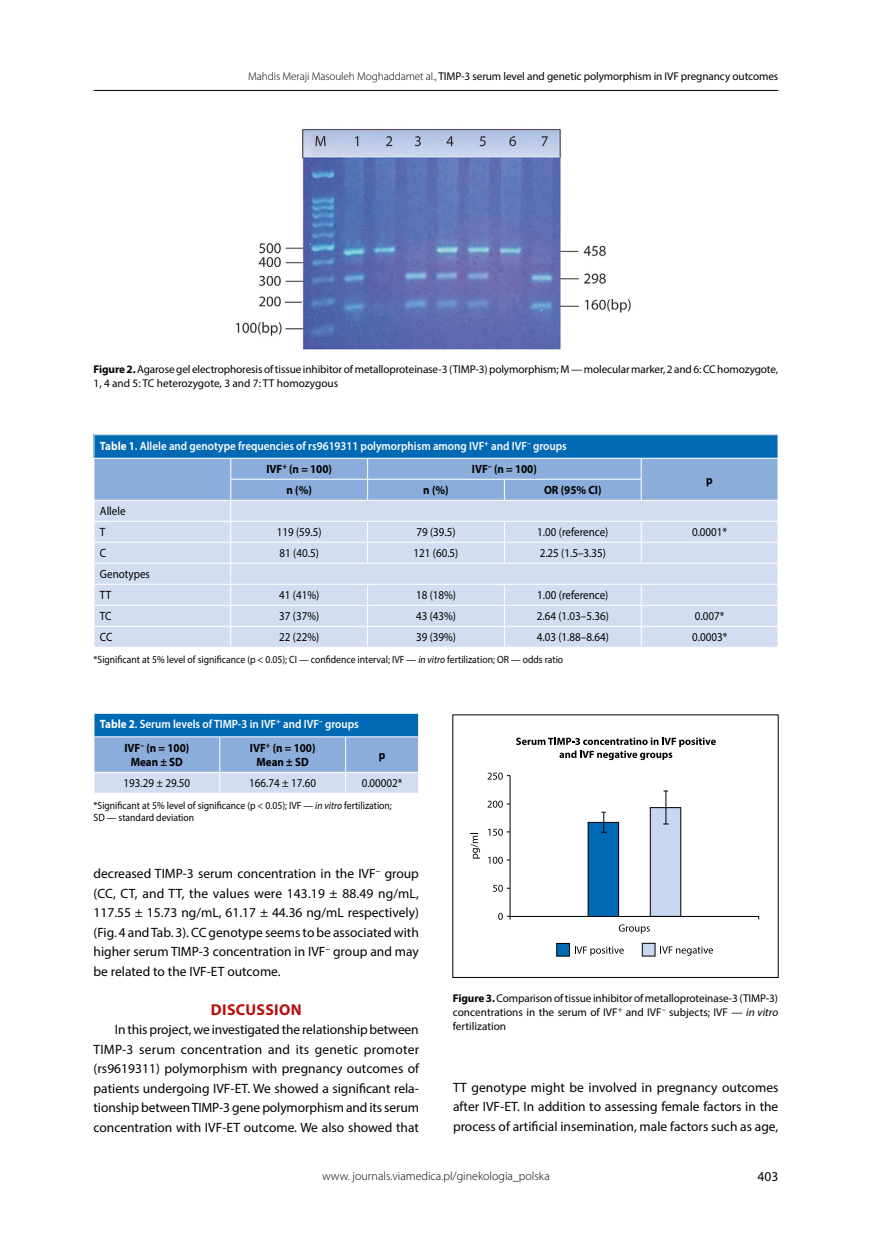
<style>
.page{position:relative;width:872px;height:1234px;background:#fff}
.page>*{position:absolute;margin:0;border:0;box-sizing:border-box;transform-origin:0 0}
.t1{font:700 15.75px "Myriad Pro";letter-spacing:.02em;color:#b70e0c}
.t2{font:13.5px/19.5px "Myriad Pro";color:#000;text-align:justify}
.t3{font:12px/21px "Myriad Pro";color:#000;scale:.92 1}
.t4{font:600 12px "Myriad Pro";color:#fff;scale:.92 1}
.t5{font:700 12px/14.4px "Myriad Pro";color:#000;text-align:center;scale:.92 1}
.t6{font:300 12px "Myriad Pro";color:#000}
.t7{font:11.25px/14.2px "Myriad Pro";letter-spacing:-.01em;color:#000}
.t8{font:10.5px/12.6px "Myriad Pro";color:#000;scale:.92 1}
.s1{font-weight:300}
.s2{font-weight:700}
.s3{font-style:italic}
</style>
<div class="page">
<hr style="left:94px;top:90px;width:684px;height:1px;background:#000">
<img style="left:235px;top:129px;width:396px;height:221px">
<svg style="left:94px;top:435px;width:684px;height:211px;background:#b0c8e7"></svg>
<hr style="left:641px;top:500px;width:137px;height:1px;background:#fff">
<hr style="left:504px;top:500px;width:137px;height:1px;background:#fff">
<hr style="left:367px;top:500px;width:137px;height:1px;background:#fff">
<hr style="left:231px;top:500px;width:136px;height:1px;background:#fff">
<hr style="left:94px;top:500px;width:137px;height:1px;background:#fff">
<svg style="left:94px;top:713px;width:325px;height:80px;background:#79a8d7"></svg>
<hr style="left:345px;top:736px;width:74px;height:1px;background:#fff">
<hr style="left:418px;top:737px;width:1px;height:34px;background:#fff">
<hr style="left:220px;top:736px;width:125px;height:1px;background:#fff">
<hr style="left:94px;top:736px;width:126px;height:1px;background:#fff">
<hr style="left:94px;top:737px;width:1px;height:34px;background:#fff">
<hr style="left:345px;top:771px;width:74px;height:1px;background:#fff">
<hr style="left:220px;top:771px;width:125px;height:1px;background:#fff">
<hr style="left:94px;top:771px;width:126px;height:1px;background:#fff">
<svg style="left:487px;top:772px;width:273px;height:161px"></svg>
<svg style="left:470px;top:833px;width:10px;height:25px"></svg>
<svg style="left:575px;top:946px;width:49px;height:9px"></svg>
<div style="left:556px;top:943px;width:13px;height:12px;background:#0069b4"></div>
<div style="left:556px;top:942px;width:14px;height:14px;border:1px solid #000"></div>
<div style="left:642px;top:943px;width:13px;height:12px;background:#c8d7ef"></div>
<div style="left:642px;top:942px;width:13px;height:14px;border:1px solid #000"></div>
<svg style="left:660px;top:946px;width:53px;height:9px"></svg>
<svg style="left:516px;top:737px;width:200px;height:23px"></svg>
<p class="t7" style="left:248px;top:69px;width:532px"><span class="s1">Mahdis Meraji Masouleh Moghaddamet al.,</span> TIMP-3 serum level and genetic polymorphism in IVF pregnancy outcomes</p>
<p class="t7" style="left:94px;top:361px;width:686px"><span class="s2">Figure 2.</span> Agarose gel electrophoresis of tissue inhibitor of metalloproteinase-3 (TIMP-3) polymorphism; M — molecular marker, 2 and 6: CC homozygote,<br>1, 4 and 5: TC heterozygote, 3 and 7: TT homozygous</p>
<p class="t4" style="left:100px;top:438px;width:509px"><span class="s2">Table 1</span>. Allele and genotype frequencies of rs9619311 polymorphism among IVF<sup>+</sup> and IVF<sup>–</sup> groups</p>
<p class="t5" style="left:266px;top:458px;width:73px;line-height:21px">IVF<sup>+</sup> (n = 100) n (%)</p>
<p class="t5" style="left:472px;top:461px;width:72px">IVF<sup>–</sup> (n = 100)</p>
<p class="t5" style="left:423px;top:482px;width:29px">n (%)</p>
<p class="t5" style="left:544px;top:482px;width:64px">OR (95% CI)</p>
<p class="t5" style="left:706px;top:472px;width:9px">p</p>
<p class="t3" style="left:100px;top:500px;width:29px">Allele<br>T</p>
<p class="t3" style="left:277px;top:521px;width:50px">119 (59.5)</p>
<p class="t3" style="left:416px;top:521px;width:44px">79 (39.5)</p>
<p class="t3" style="left:537px;top:521px;width:79px">1.00 (reference)</p>
<p class="t3" style="left:692px;top:521px;width:40px">0.0001*</p>
<p class="t3" style="left:100px;top:542px;width:8px">C</p>
<p class="t3" style="left:279px;top:542px;width:44px">81 (40.5)</p>
<p class="t3" style="left:413px;top:542px;width:50px">121 (60.5)</p>
<p class="t3" style="left:539px;top:542px;width:74px">2.25 (1.5–3.35)</p>
<p class="t3" style="left:100px;top:563px;width:56px">Genotypes<br>TT</p>
<p class="t3" style="left:279px;top:584px;width:45px">41 (41%)</p>
<p class="t3" style="left:416px;top:584px;width:45px">18 (18%)</p>
<p class="t3" style="left:537px;top:584px;width:79px">1.00 (reference)</p>
<p class="t3" style="left:100px;top:605px;width:14px">TC</p>
<p class="t3" style="left:279px;top:605px;width:45px">37 (37%)</p>
<p class="t3" style="left:416px;top:605px;width:45px">43 (43%)</p>
<p class="t3" style="left:537px;top:605px;width:80px">2.64 (1.03–5.36)</p>
<p class="t3" style="left:695px;top:605px;width:34px">0.007*</p>
<p class="t3" style="left:100px;top:626px;width:15px">CC</p>
<p class="t3" style="left:279px;top:626px;width:45px">22 (22%)</p>
<p class="t3" style="left:416px;top:626px;width:45px">39 (39%)</p>
<p class="t3" style="left:537px;top:626px;width:80px">4.03 (1.88–8.64)</p>
<p class="t3" style="left:692px;top:626px;width:40px">0.0003*</p>
<p class="t8" style="left:94px;top:652px;width:512px">*Significant at 5% level of significance (p &lt; 0.05); CI — confidence interval; IVF — <span class="s3">in vitro</span> fertilization; OR — odds ratio</p>
<p class="t4" style="left:100px;top:716px;width:283px"><span class="s2">Table 2</span>. Serum levels of TIMP-3 in IVF<sup>+</sup> and IVF<sup>–</sup> groups</p>
<p class="t5" style="left:250px;top:740px;width:73px">IVF<sup>+</sup> (n = 100)<br>Mean ± SD</p>
<p class="t5" style="left:124px;top:740px;width:72px">IVF<sup>–</sup> (n = 100)<br>Mean ± SD</p>
<p class="t3" style="left:123px;top:772px;width:74px">193.29 ± 29.50</p>
<p class="t3" style="left:249px;top:772px;width:74px">166.74 ± 17.60</p>
<p class="t3" style="left:362px;top:772px;width:46px">0.00002*</p>
<p class="t8" style="left:94px;top:798px;width:326px">*Significant at 5% level of significance (p &lt; 0.05); IVF — <span class="s3">in vitro</span> fertilization;<br>SD — standard deviation</p>
<p class="t5" style="left:379px;top:747px;width:9px">p</p>
<p class="t2" style="left:94px;top:863px;width:327px">decreased TIMP-3 serum concentration in the IVF<sup>–</sup> group (CC, CT, and TT, the values were 143.19 ± 88.49 ng/mL, 117.55 ± 15.73 ng/mL, 61.17 ± 44.36 ng/mL respectively) (Fig. 4 and Tab. 3). CC genotype seems to be associated with higher serum TIMP-3 concentration in IVF<sup>–</sup> group and may be related to the IVF-ET outcome.</p>
<p class="t1" style="left:211px;top:998px;width:92px">DISCUSSION</p>
<p class="t2" style="left:94px;top:1019px;width:327px;text-indent:21px">In this project, we investigated the relationship between TIMP-3 serum concentration and its genetic promoter (rs9619311) polymorphism with pregnancy outcomes of patients undergoing IVF-ET. We showed a significant rela&shy;tionship between TIMP-3 gene polymorphism and its serum concentration with IVF-ET outcome. We also showed that</p>
<p class="t7" style="left:453px;top:990px;width:327px;text-align:justify"><span class="s2">Figure 3.</span> Comparison of tissue inhibitor of metalloproteinase-3 (TIMP-3) concentrations in the serum of IVF<sup>+</sup> and IVF<sup>–</sup> subjects; IVF — <span class="s3">in vitro </span>fertilization</p>
<p class="t2" style="left:453px;top:1076px;width:327px">TT genotype might be involved in pregnancy outcomes after IVF-ET. In addition to assessing female factors in the process of artificial insemination, male factors such as age,</p>
<p class="t6" style="left:322px;top:1169px;width:229px">www. journals.viamedica.pl/ginekologia_polska</p>
<p class="t2" style="left:757px;top:1166px;width:22px">403</p>
</div>
